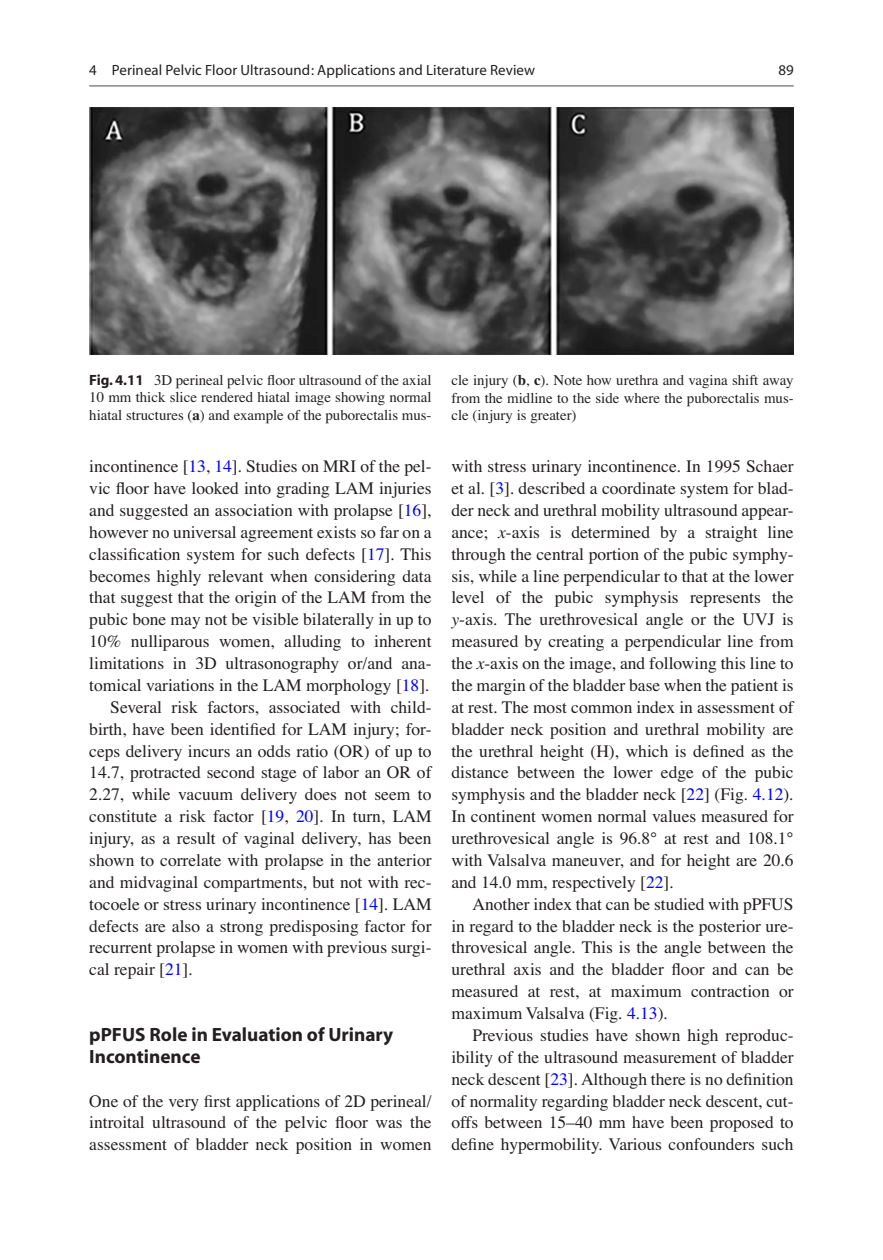
<style>
.page{position:relative;width:883px;height:1260px;background:#fff}
.page>*{position:absolute;margin:0;border:0;box-sizing:border-box;transform-origin:0 0}
.t1{font:700 19.25px/21.9px "Nxwtgy Myriad";color:#231f20}
.t2{font:17.5px/21.9px "Lmvfnj Times";color:#231f20;text-align:justify}
.t3{font:14.88px/17.5px "Lmvfnj Times";color:#231f20;text-align:justify}
.t4{font:14.88px "Xssyhg Myriad";letter-spacing:.005em;color:#231f20}
.t5{font:14.88px "Pknvhx Myriad";color:#231f20}
.s1{font-family:"Nxwtgy Myriad";font-weight:700}
.s2{font-family:"Mrjrvg Times";font-weight:700}
.s3{color:#0000fa}
.s4{font-family:"Vbfhwd Times";font-style:italic}
</style>
<div class="page">
<img style="left:89px;top:107px;width:705px;height:247px">
<hr style="left:89px;top:85px;width:705px;height:2px;background:#939598">
<p class="t4" style="left:89px;top:63px;width:447px">4 Perineal Pelvic Floor Ultrasound: Applications and Literature Review</p>
<p class="t5" style="left:778px;top:63px;width:17px">89</p>
<p class="t3" style="left:89px;top:372px;width:344px"><span class="s1">Fig. 4.11</span> 3D perineal pelvic floor ultrasound of the axial 10 mm thick slice rendered hiatal image showing normal hiatal structures (<span class="s2">a</span>) and example of the puborectalis mus-</p>
<p class="t3" style="left:451px;top:373px;width:344px">cle injury (<span class="s2">b</span>, <span class="s2">c</span>). Note how urethra and vagina shift away from the midline to the side where the puborectalis mus&shy;cle (injury is greater)</p>
<p class="t2" style="left:89px;top:457px;width:344px">incontinence [<span class="s3">13</span>, <span class="s3">14</span>]. Studies on MRI of the pel-</p>
<p class="t2" style="left:89px;top:479px;width:344px">vic floor have looked into grading LAM injuries</p>
<p class="t2" style="left:89px;top:501px;width:344px">and suggested an association with prolapse [<span class="s3">16</span>],</p>
<p class="t2" style="left:89px;top:523px;width:344px">however no universal agreement exists so far on a</p>
<p class="t2" style="left:89px;top:544px;width:344px">classification system for such defects [<span class="s3">17</span>]. This</p>
<p class="t2" style="left:89px;top:566px;width:344px">becomes highly relevant when considering data</p>
<p class="t2" style="left:89px;top:588px;width:344px">that suggest that the origin of the LAM from the</p>
<p class="t2" style="left:89px;top:610px;width:344px">pubic bone may not be visible bilaterally in up to</p>
<p class="t2" style="left:89px;top:632px;width:344px">10% nulliparous women, alluding to inherent</p>
<p class="t2" style="left:89px;top:654px;width:344px">limitations in 3D ultrasonography or/and ana-</p>
<p class="t2" style="left:89px;top:676px;width:342px">tomical variations in the LAM morphology [<span class="s3">18</span>].</p>
<p class="t2" style="left:110px;top:698px;width:323px">Several risk factors, associated with child-</p>
<p class="t2" style="left:89px;top:719px;width:344px">birth, have been identified for LAM injury; for-</p>
<p class="t2" style="left:89px;top:741px;width:344px">ceps delivery incurs an odds ratio (OR) of up to</p>
<p class="t2" style="left:89px;top:763px;width:344px">14.7, protracted second stage of labor an OR of</p>
<p class="t2" style="left:89px;top:785px;width:344px">2.27, while vacuum delivery does not seem to</p>
<p class="t2" style="left:89px;top:807px;width:344px">constitute a risk factor [<span class="s3">19</span>, <span class="s3">20</span>]. In turn, LAM</p>
<p class="t2" style="left:89px;top:829px;width:344px">injury, as a result of vaginal delivery, has been</p>
<p class="t2" style="left:89px;top:851px;width:344px">shown to correlate with prolapse in the anterior</p>
<p class="t2" style="left:89px;top:873px;width:344px">and midvaginal compartments, but not with rec-</p>
<p class="t2" style="left:89px;top:894px;width:344px">tocoele or stress urinary incontinence [<span class="s3">14</span>]. LAM</p>
<p class="t2" style="left:89px;top:916px;width:344px">defects are also a strong predisposing factor for</p>
<p class="t2" style="left:89px;top:938px;width:344px">recurrent prolapse in women with previous surgi-</p>
<p class="t2" style="left:89px;top:960px;width:105px">cal repair [<span class="s3">21</span>].</p>
<p class="t1" style="left:89px;top:1024px;width:305px">pPFUS Role in Evaluation of Urinary<br>Incontinence</p>
<p class="t2" style="left:89px;top:1091px;width:344px">One of the very first applications of 2D perineal/ introital ultrasound of the pelvic floor was the assessment of bladder neck position in women</p>
<p class="t2" style="left:451px;top:457px;width:344px">with stress urinary incontinence. In 1995 Schaer et al. [<span class="s3">3</span>]. described a coordinate system for blad&shy;der neck and urethral mobility ultrasound appear&shy;ance; <span class="s4">x</span>-axis is determined by a straight line through the central portion of the pubic symphy&shy;sis, while a line perpendicular to that at the lower level of the pubic symphysis represents the <span class="s4">y</span>-axis. The urethrovesical angle or the UVJ is measured by creating a perpendicular line from the <span class="s4">x</span>-axis on the image, and following this line to the margin of the bladder base when the patient is at rest. The most common index in assessment of bladder neck position and urethral mobility are the urethral height (H), which is defined as the distance between the lower edge of the pubic symphysis and the bladder neck [<span class="s3">22</span>] (Fig. <span class="s3">4.12</span>).<br>In continent women normal values measured for urethrovesical angle is 96.8° at rest and 108.1° with Valsalva maneuver, and for height are 20.6 and 14.0 mm, respectively [<span class="s3">22</span>].</p>
<p class="t2" style="left:451px;top:894px;width:344px;text-indent:21px">Another index that can be studied with pPFUS in regard to the bladder neck is the posterior ure&shy;throvesical angle. This is the angle between the urethral axis and the bladder floor and can be measured at rest, at maximum contraction or maximum Valsalva (Fig. <span class="s3">4.13</span>).</p>
<p class="t2" style="left:451px;top:1026px;width:344px;text-indent:21px">Previous studies have shown high reproduc&shy;ibility of the ultrasound measurement of bladder neck descent [<span class="s3">23</span>]. Although there is no definition of normality regarding bladder neck descent, cut&shy;offs between 15–40 mm have been proposed to define hypermobility. Various confounders such</p>
</div>
